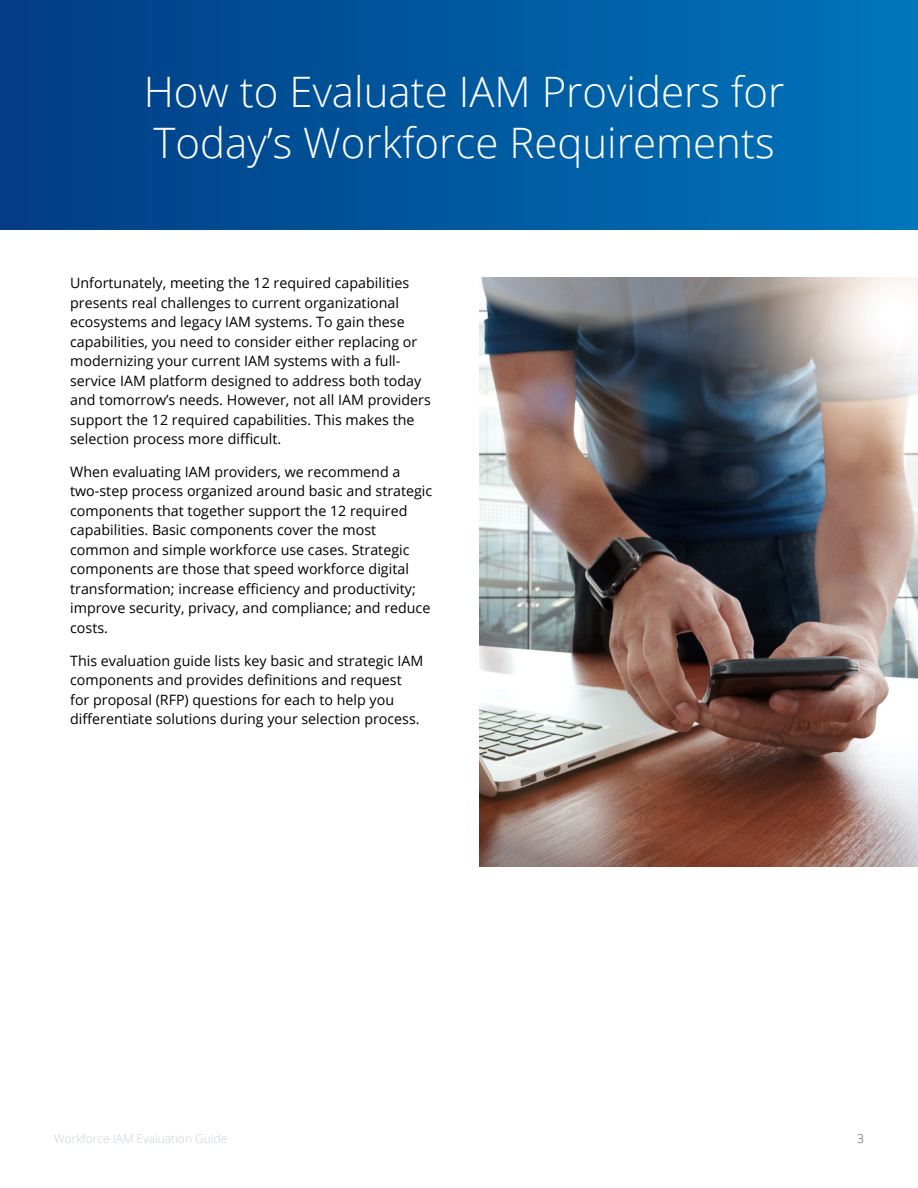
<style>
.page{position:relative;width:918px;height:1188px;background:#fff}
.page>*{position:absolute;margin:0;border:0;box-sizing:border-box;transform-origin:0 0}
.t1{font:300 42px/51px "Open Sans";color:#fff}
.t2{font:14.25px/19.5px "Open Sans";color:#000}
.t3{font:300 12px "Open Sans";color:#c7cfda}
.t4{font:300 12px "Open Sans";color:#505151}
</style>
<div class="page">
<div style="left:0;top:0;width:918px;height:230px;background:linear-gradient(to right,#013c83,#0075bb)"></div>
<img style="left:479px;top:277px;width:439px;height:590px">
<h1 class="t1" style="left:144px;top:65px;width:642px">How to Evaluate IAM Providers for<br>Today’s Workforce Requirements</h1>
<p class="t2" style="left:70px;top:273px;width:362px">Unfortunately, meeting the 12 required capabilities presents real challenges to current organizational ecosystems and legacy IAM systems. To gain these capabilities, you need to consider either replacing or modernizing your current IAM systems with a full&shy;service IAM platform designed to address both today and tomorrow’s needs. However, not all IAM providers support the 12 required capabilities. This makes the selection process more difficult.</p>
<p class="t2" style="left:70px;top:462px;width:364px">When evaluating IAM providers, we recommend a two-step process organized around basic and strategic components that together support the 12 required capabilities. Basic components cover the most common and simple workforce use cases. Strategic components are those that speed workforce digital transformation; increase efficiency and productivity; improve security, privacy, and compliance; and reduce costs.</p>
<p class="t2" style="left:70px;top:651px;width:355px">This evaluation guide lists key basic and strategic IAM components and provides definitions and request for proposal (RFP) questions for each to help you differentiate solutions during your selection process.</p>
<p class="t3" style="left:54px;top:1131px;width:175px">Workforce IAM Evaluation Guide</p>
<p class="t4" style="left:857px;top:1131px;width:8px">3</p>
</div>
